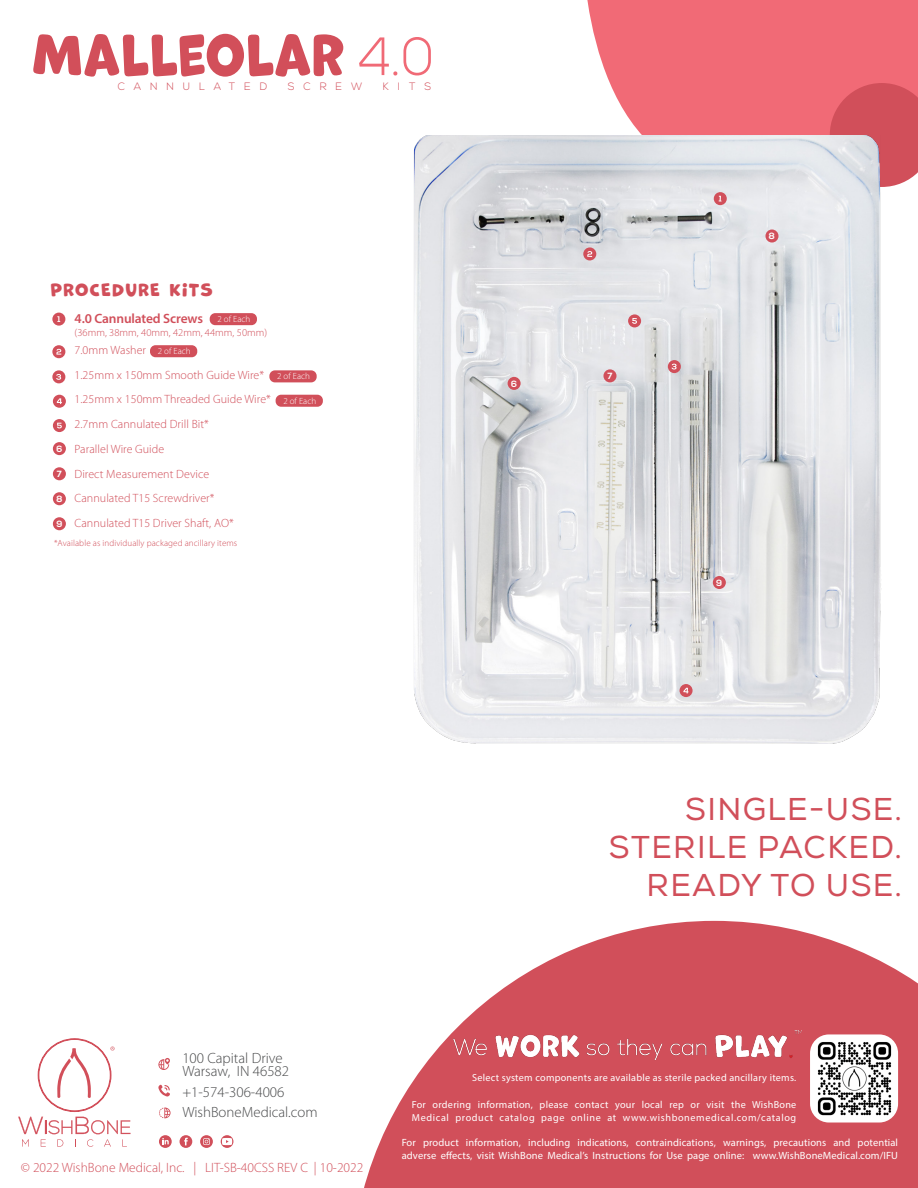
<style>
.page{position:relative;width:918px;height:1188px;background:#fff}
.page>*{position:absolute;margin:0;border:0;box-sizing:border-box;transform-origin:0 0}
.t1{font:53.7px "Marvin Round";letter-spacing:.01em;color:#d24f5a;scale:.95 1}
.t2{font:31.5px/37.8px "Nexa";letter-spacing:.045em;color:#d14f5a;text-align:right}
.t3{font:16.5px "Marvin Round";letter-spacing:.08em;color:#d14f5a}
.t4{font:300 14.85px/13px "Myriad Pro";color:#494a4b}
.t5{font:300 13.5px "Myriad Pro";color:#d14f5a}
.t6{font:600 13.5px "Myriad Pro";letter-spacing:-.01em;color:#d14f5a}
.t7{font:300 12px/24.8px "Myriad Pro";letter-spacing:.005em;color:#d14f5a}
.t8{font:300 10.65px "Nexa";letter-spacing:.825em;color:#d24f5a}
.t9{font:10.5px/12.6px "Myriad Pro";letter-spacing:.01em;color:#fff}
.t10{font:300 10.5px "Myriad Pro";letter-spacing:.005em;color:#d14f5a}
.t11{font:10.2px/13.5px "Myriad Pro";letter-spacing:.025em;color:#fff}
.t12{font:300 9px "Myriad Pro";letter-spacing:.01em;color:#d14f5a}
.t13{font:300 9px "Myriad Pro";letter-spacing:.005em;color:#fff}
.t14{font:700 9px "Nexa";color:#fff}
.s1{font-family:"Nexa";font-weight:300;color:#f06a76}
</style>
<div class="page">
<div style="left:587px;top:0;width:331px;height:135px;background:#f16a76"></div>
<svg style="left:830px;top:83px;width:88px;height:104px;background:#d65661"></svg>
<svg style="left:364px;top:921px;width:554px;height:267px;fill:#d14f5a"></svg>
<svg style="left:221px;top:1135px;width:12px;height:13px"></svg>
<svg style="left:222px;top:1138px;width:10px;height:7px"></svg>
<svg style="left:159px;top:1135px;width:13px;height:13px"></svg>
<svg style="left:162px;top:1138px;width:7px;height:6px"></svg>
<svg style="left:180px;top:1135px;width:12px;height:13px"></svg>
<svg style="left:184px;top:1138px;width:4px;height:7px"></svg>
<div style="left:200px;top:1135px;width:13px;height:13px;background:#d14f5a;border-radius:6px"></div>
<svg style="left:203px;top:1138px;width:7px;height:7px"></svg>
<svg style="left:158px;top:1058px;width:12px;height:12px"></svg>
<svg style="left:158px;top:1085px;width:12px;height:12px"></svg>
<svg style="left:159px;top:1107px;width:12px;height:11px"></svg>
<svg style="left:18px;top:1038px;width:112px;height:109px"></svg>
<img style="left:810px;top:1034px;width:88px;height:89px">
<img style="left:453px;top:1031px;width:348px;height:35px">
<img style="left:414px;top:135px;width:472px;height:609px">
<div style="left:714px;top:192px;width:13px;height:13px;background:#d14f5a;border-radius:50%"></div>
<svg style="left:719px;top:196px;width:3px;height:6px"></svg>
<svg style="left:583px;top:247px;width:13px;height:14px"></svg>
<svg style="left:587px;top:251px;width:5px;height:6px"></svg>
<div style="left:668px;top:360px;width:13px;height:13px;background:#d14f5a;border-radius:50%"></div>
<svg style="left:672px;top:364px;width:5px;height:6px"></svg>
<svg style="left:679px;top:684px;width:14px;height:13px"></svg>
<svg style="left:683px;top:688px;width:5px;height:5px"></svg>
<div style="left:628px;top:314px;width:13px;height:14px;background:#d14f5a;border-radius:50%"></div>
<svg style="left:632px;top:318px;width:5px;height:6px"></svg>
<div style="left:52px;top:313px;width:13px;height:13px;background:#d14f5a;border-radius:50%"></div>
<svg style="left:57px;top:316px;width:3px;height:6px"></svg>
<svg style="left:52px;top:345px;width:13px;height:13px"></svg>
<svg style="left:56px;top:349px;width:5px;height:6px"></svg>
<div style="left:52px;top:370px;width:13px;height:13px;background:#d14f5a;border-radius:50%"></div>
<svg style="left:56px;top:374px;width:5px;height:6px"></svg>
<div style="left:53px;top:395px;width:13px;height:13px;background:#d14f5a;border-radius:50%"></div>
<svg style="left:57px;top:398px;width:5px;height:6px"></svg>
<svg style="left:53px;top:419px;width:13px;height:13px"></svg>
<svg style="left:57px;top:423px;width:5px;height:5px"></svg>
<div style="left:53px;top:442px;width:13px;height:13px;background:#d14f5a;border-radius:50%"></div>
<div style="left:53px;top:467px;width:13px;height:13px;background:#d14f5a;border-radius:50%"></div>
<div style="left:53px;top:492px;width:13px;height:13px;background:#d14f5a;border-radius:50%"></div>
<div style="left:210px;top:313px;width:47px;height:12px;background:#d14f5a;border-radius:6px"></div>
<div style="left:150px;top:345px;width:47px;height:12px;background:#d14f5a;border-radius:6px"></div>
<div style="left:269px;top:370px;width:48px;height:12px;background:#d14f5a;border-radius:6px"></div>
<div style="left:276px;top:395px;width:47px;height:12px;background:#d14f5a;border-radius:6px"></div>
<div style="left:53px;top:517px;width:13px;height:13px;background:#d14f5a;border-radius:50%"></div>
<div style="left:508px;top:377px;width:13px;height:13px;background:#d14f5a;border-radius:50%"></div>
<div style="left:603px;top:369px;width:14px;height:13px;background:#d14f5a;border-radius:50%"></div>
<div style="left:765px;top:230px;width:14px;height:13px;background:#d14f5a;border-radius:50%"></div>
<div style="left:713px;top:576px;width:13px;height:13px;background:#d14f5a;border-radius:50%"></div>
<h1 class="t1" style="left:31px;top:25px;width:425px">MALLEOLAR <span class="s1">4.0</span></h1>
<p class="t8" style="left:118px;top:81px;width:105px">CANNULA</p>
<p class="t8" style="left:229px;top:81px;width:40px">TED</p>
<p class="t8" style="left:288px;top:81px;width:76px">SCREW</p>
<p class="t8" style="left:383px;top:81px;width:19px">K I</p>
<p class="t8" style="left:409px;top:81px;width:24px">T S</p>
<h3 class="t3" style="left:51px;top:281px;width:163px">PROCEDURE KITS</h3>
<h3 class="t6" style="left:75px;top:310px;width:130px">4.0 Cannulated Screws</h3>
<p class="t10" style="left:75px;top:327px;width:194px">(36mm, 38mm, 40mm, 42mm, 44mm, 50mm)</p>
<p class="t7" style="left:75px;top:338px;width:198px">7.0mm Washer<br>1.25mm x 150mm Smooth Guide Wire*<br>1.25mm x 150mm Threaded Guide Wire*<br>2.7mm Cannulated Drill Bit*<br>Parallel Wire Guide<br>Direct Measurement Device<br>Cannulated T15 Screwdriver*<br>Cannulated T15 Driver Shaft, AO*</p>
<p class="t13" style="left:217px;top:314px;width:34px">2 of Each</p>
<p class="t13" style="left:158px;top:346px;width:34px">2 of Each</p>
<p class="t13" style="left:277px;top:372px;width:34px">2 of Each</p>
<p class="t13" style="left:283px;top:396px;width:34px">2 of Each</p>
<p class="t14" style="left:56px;top:444px;width:7px">6</p>
<p class="t14" style="left:57px;top:469px;width:7px">7</p>
<p class="t14" style="left:56px;top:494px;width:8px">8</p>
<p class="t12" style="left:54px;top:538px;width:185px">*Available as individually packaged ancillary items</p>
<p class="t14" style="left:56px;top:519px;width:8px">9</p>
<p class="t14" style="left:511px;top:378px;width:7px">6</p>
<p class="t14" style="left:607px;top:371px;width:7px">7</p>
<p class="t14" style="left:769px;top:231px;width:8px">8</p>
<p class="t14" style="left:716px;top:578px;width:8px">9</p>
<h2 class="t2" style="left:609px;top:791px;width:295px">SINGLE-USE.<br>STERILE PACKED.<br>READY TO USE.</h2>
<h3 class="t4" style="left:182px;top:1052px;width:108px">100 Capital Drive<br>Warsaw, IN 46582</h3>
<h3 class="t4" style="left:182px;top:1082px;width:137px;line-height:20.5px">+1-574-306-4006<br>WishBoneMedical.com</h3>
<h3 class="t5" style="left:21px;top:1160px;width:344px">© 2022 WishBone Medical, Inc. | LIT-SB-40CSS REV C | 10-2022</h3>
<p class="t11" style="left:472px;top:1071px;width:326px">Select system components are available as sterile packed ancillary items.</p>
<p class="t11" style="left:412px;top:1098px;width:386px">For ordering information, please contact your local rep or visit the WishBone<br>Medical product catalog page online at www.wishbonemedical.com/catalog</p>
<p class="t9" style="left:402px;top:1136px;width:498px">For product information, including indications, contraindications, warnings, precautions and potential adverse effects, visit WishBone Medical’s Instructions for Use page online: www.WishBoneMedical.com/IFU</p>
</div>
